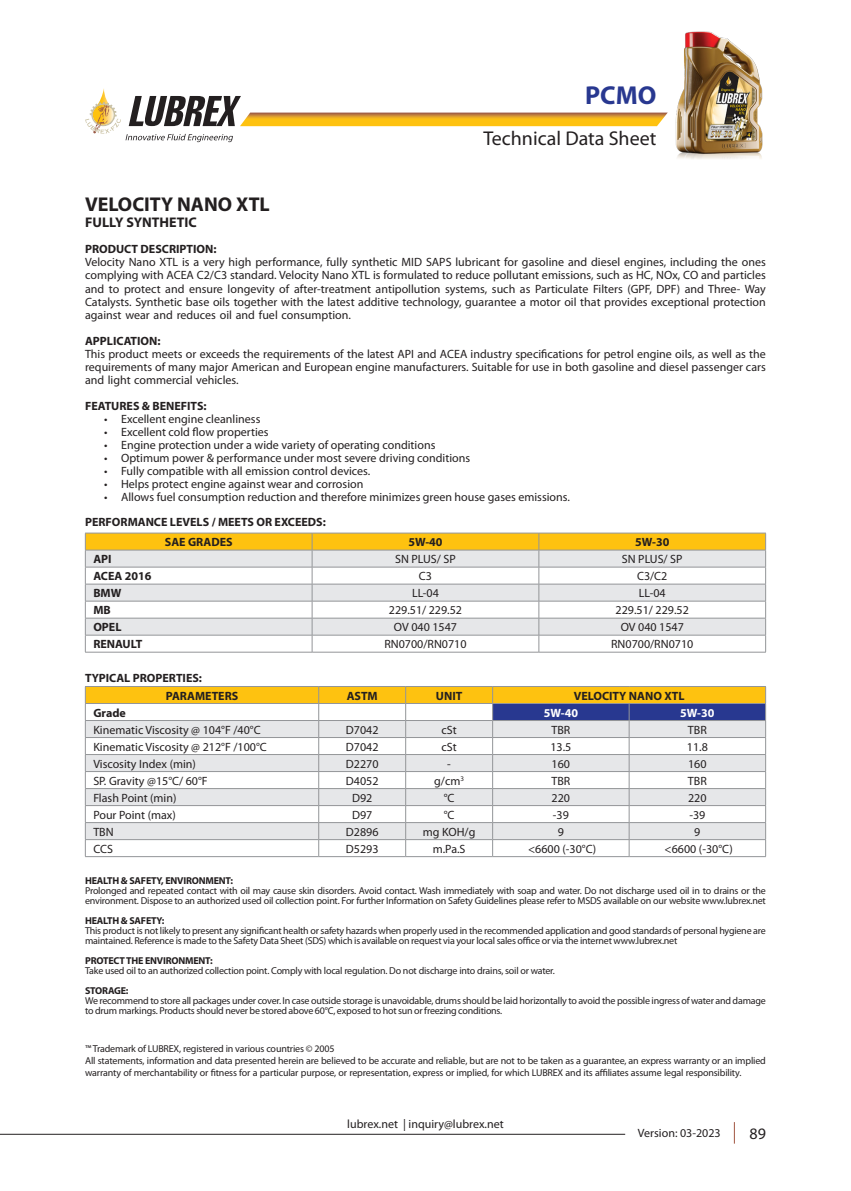
<style>
.page{position:relative;width:851px;height:1191px;background:#fff}
.page>*{position:absolute;margin:0;border:0;box-sizing:border-box;transform-origin:0 0}
.t1{font:700 26px "Myriad Pro";color:#283890}
.t2{font:20px "Myriad Pro";color:#231f20}
.t3{font:700 20px "Myriad Pro";color:#231f20}
.t4{font:16px "Myriad Pro";color:#231f20}
.t5{font:700 14px "Myriad Pro";color:#231f20}
.t6{font:12px/13px "Myriad Pro";color:#231f20;text-align:justify}
.t7{font:700 12px "Myriad Pro";color:#231f20}
.t8{font:700 12px "Myriad Pro";color:#fff}
.t9{font:10px/10px "Myriad Pro";letter-spacing:-.02em;color:#231f20}
.t10{font:700 10px "Myriad Pro";letter-spacing:-.02em;color:#231f20}
</style>
<div class="page">
<svg style="left:734px;top:1122px;width:1px;height:21px"></svg>
<hr style="left:0;top:1134px;width:625px;height:1px;background:#231f20">
<svg style="left:85px;top:88px;width:582px;height:54px"></svg>
<svg style="left:85px;top:533px;width:681px;height:119px"></svg>
<hr style="left:85px;top:652px;width:227px;height:1px;background:#939598">
<hr style="left:312px;top:652px;width:226px;height:1px;background:#939598">
<hr style="left:538px;top:652px;width:227px;height:1px;background:#939598">
<img style="left:675px;top:31px;width:88px;height:128px">
<svg style="left:85px;top:686px;width:681px;height:170px"></svg>
<hr style="left:85px;top:856px;width:234px;height:1px;background:#939598">
<hr style="left:319px;top:856px;width:86px;height:1px;background:#939598">
<hr style="left:405px;top:856px;width:87px;height:1px;background:#939598">
<hr style="left:492px;top:856px;width:137px;height:1px;background:#939598">
<hr style="left:629px;top:856px;width:136px;height:1px;background:#939598">
<h1 class="t1" style="left:585px;top:78px;width:73px">PCMO</h1>
<h2 class="t2" style="left:483px;top:126px;width:174px">Technical Data Sheet</h2>
<p class="t3" style="left:85px;top:191px;width:186px">VELOCITY NANO XTL</p>
<p class="t5" style="left:85px;top:214px;width:113px">FULLY SYNTHETIC</p>
<p class="t7" style="left:85px;top:242px;width:133px">PRODUCT DESCRIPTION:</p>
<p class="t6" style="left:85px;top:256px;width:682px">Velocity Nano XTL is a very high performance, fully synthetic MID SAPS lubricant for gasoline and diesel engines, including the ones complying with ACEA C2/C3 standard. Velocity Nano XTL is formulated to reduce pollutant emissions, such as HC, NOx, CO and particles and to protect and ensure longevity of after-treatment antipollution systems, such as Particulate Filters (GPF, DPF) and Three- Way Catalysts. Synthetic base oils together with the latest additive technology, guarantee a motor oil that provides exceptional protection against wear and reduces oil and fuel consumption.</p>
<p class="t7" style="left:85px;top:333px;width:77px">APPLICATION:</p>
<p class="t6" style="left:85px;top:347px;width:682px">This product meets or exceeds the requirements of the latest API and ACEA industry specifications for petrol engine oils, as well as the requirements of many major American and European engine manufacturers. Suitable for use in both gasoline and diesel passenger cars and light commercial vehicles.</p>
<p class="t7" style="left:85px;top:398px;width:123px">FEATURES &amp; BENEFITS:</p>
<p class="t6" style="left:104px;top:412px;width:158px">• Excellent engine cleanliness</p>
<p class="t6" style="left:104px;top:425px;width:166px">• Excellent cold flow properties</p>
<p class="t6" style="left:104px;top:438px;width:333px">• Engine protection under a wide variety of operating conditions</p>
<p class="t6" style="left:104px;top:451px;width:367px">• Optimum power &amp; performance under most severe driving conditions</p>
<p class="t6" style="left:104px;top:464px;width:268px">• Fully compatible with all emission control devices.</p>
<p class="t6" style="left:104px;top:477px;width:261px">• Helps protect engine against wear and corrosion</p>
<p class="t6" style="left:104px;top:490px;width:467px">• Allows fuel consumption reduction and therefore minimizes green house gases emissions.</p>
<p class="t7" style="left:85px;top:514px;width:242px">PERFORMANCE LEVELS / MEETS OR EXCEEDS:</p>
<p class="t7" style="left:165px;top:534px;width:69px">SAE GRADES</p>
<p class="t7" style="left:408px;top:534px;width:36px">5W-40</p>
<p class="t7" style="left:635px;top:534px;width:36px">5W-30</p>
<p class="t7" style="left:93px;top:551px;width:20px">API</p>
<p class="t6" style="left:395px;top:552px;width:62px">SN PLUS/ SP</p>
<p class="t6" style="left:621px;top:552px;width:62px">SN PLUS/ SP</p>
<p class="t7" style="left:93px;top:568px;width:60px">ACEA 2016</p>
<p class="t6" style="left:419px;top:569px;width:15px">C3</p>
<p class="t6" style="left:637px;top:569px;width:32px">C3/C2</p>
<p class="t7" style="left:93px;top:585px;width:30px">BMW</p>
<p class="t6" style="left:412px;top:586px;width:28px">LL-04</p>
<p class="t6" style="left:638px;top:586px;width:28px">LL-04</p>
<p class="t7" style="left:93px;top:602px;width:19px">MB</p>
<p class="t6" style="left:389px;top:603px;width:75px">229.51/ 229.52</p>
<p class="t6" style="left:615px;top:603px;width:75px">229.51/ 229.52</p>
<p class="t7" style="left:93px;top:619px;width:30px">OPEL</p>
<p class="t6" style="left:394px;top:620px;width:65px">OV 040 1547</p>
<p class="t6" style="left:620px;top:620px;width:65px">OV 040 1547</p>
<p class="t7" style="left:93px;top:636px;width:50px">RENAULT</p>
<p class="t6" style="left:384px;top:637px;width:84px">RN0700/RN0710</p>
<p class="t6" style="left:611px;top:637px;width:84px">RN0700/RN0710</p>
<p class="t7" style="left:85px;top:670px;width:118px">TYPICAL PROPERTIES:</p>
<p class="t7" style="left:166px;top:687px;width:74px">PARAMETERS</p>
<p class="t7" style="left:346px;top:687px;width:33px">ASTM</p>
<p class="t7" style="left:436px;top:687px;width:28px">UNIT</p>
<p class="t7" style="left:573px;top:687px;width:112px">VELOCITY NANO XTL</p>
<p class="t7" style="left:93px;top:704px;width:34px">Grade</p>
<p class="t8" style="left:543px;top:704px;width:36px">5W-40</p>
<p class="t8" style="left:680px;top:704px;width:36px">5W-30</p>
<p class="t6" style="left:93px;top:723px;width:169px">Kinematic Viscosity @ 104°F /40°C</p>
<p class="t6" style="left:346px;top:723px;width:34px">D7042</p>
<p class="t6" style="left:441px;top:723px;width:17px">cSt</p>
<p class="t6" style="left:551px;top:723px;width:20px">TBR</p>
<p class="t6" style="left:687px;top:723px;width:20px">TBR</p>
<p class="t6" style="left:93px;top:740px;width:175px">Kinematic Viscosity @ 212°F /100°C</p>
<p class="t6" style="left:346px;top:740px;width:34px">D7042</p>
<p class="t6" style="left:441px;top:740px;width:17px">cSt</p>
<p class="t6" style="left:550px;top:740px;width:22px">13.5</p>
<p class="t6" style="left:686px;top:740px;width:22px">11.8</p>
<p class="t6" style="left:93px;top:757px;width:104px">Viscosity Index (min)</p>
<p class="t6" style="left:346px;top:757px;width:34px">D2270</p>
<p class="t6" style="left:447px;top:757px;width:5px">-</p>
<p class="t6" style="left:551px;top:757px;width:20px">160</p>
<p class="t6" style="left:688px;top:757px;width:20px">160</p>
<p class="t6" style="left:93px;top:774px;width:116px">SP. Gravity @15°C/ 60°F</p>
<p class="t6" style="left:346px;top:774px;width:34px">D4052</p>
<p class="t6" style="left:434px;top:774px;width:31px">g/cm<sup>3</sup></p>
<p class="t6" style="left:551px;top:774px;width:20px">TBR</p>
<p class="t6" style="left:687px;top:774px;width:20px">TBR</p>
<p class="t6" style="left:93px;top:791px;width:85px">Flash Point (min)</p>
<p class="t6" style="left:352px;top:791px;width:22px">D92</p>
<p class="t6" style="left:443px;top:791px;width:12px">°C</p>
<p class="t6" style="left:551px;top:791px;width:20px">220</p>
<p class="t6" style="left:688px;top:791px;width:20px">220</p>
<p class="t6" style="left:93px;top:808px;width:84px">Pour Point (max)</p>
<p class="t6" style="left:352px;top:808px;width:22px">D97</p>
<p class="t6" style="left:443px;top:808px;width:12px">°C</p>
<p class="t6" style="left:552px;top:808px;width:17px">-39</p>
<p class="t6" style="left:689px;top:808px;width:17px">-39</p>
<p class="t6" style="left:93px;top:825px;width:22px">TBN</p>
<p class="t6" style="left:346px;top:825px;width:34px">D2896</p>
<p class="t6" style="left:423px;top:825px;width:54px">mg KOH/g</p>
<p class="t6" style="left:557px;top:825px;width:8px">9</p>
<p class="t6" style="left:694px;top:825px;width:8px">9</p>
<p class="t6" style="left:93px;top:842px;width:21px">CCS</p>
<p class="t6" style="left:346px;top:842px;width:34px">D5293</p>
<p class="t6" style="left:432px;top:842px;width:34px">m.Pa.S</p>
<p class="t6" style="left:528px;top:842px;width:70px">&lt;6600 (-30°C)</p>
<p class="t6" style="left:664px;top:842px;width:70px">&lt;6600 (-30°C)</p>
<p class="t10" style="left:85px;top:873px;width:149px">HEALTH &amp; SAFETY, ENVIRONMENT:</p>
<p class="t9" style="left:85px;top:885px;width:682px">Prolonged and repeated contact with oil may cause skin disorders. Avoid contact. Wash immediately with soap and water. Do not discharge used oil in to drains or the environment. Dispose to an authorized used oil collection point. For further Information on Safety Guidelines please refer to MSDS available on our website www.lubrex.net</p>
<p class="t10" style="left:85px;top:913px;width:81px">HEALTH &amp; SAFETY:</p>
<p class="t9" style="left:85px;top:925px;width:682px">This product is not likely to present any significant health or safety hazards when properly used in the recommended application and good standards of personal hygiene are maintained. Reference is made to the Safety Data Sheet (SDS) which is available on request via your local sales office or via the internet www.lubrex.net</p>
<p class="t10" style="left:85px;top:953px;width:129px">PROTECT THE ENVIRONMENT:</p>
<p class="t9" style="left:85px;top:965px;width:471px">Take used oil to an authorized collection point. Comply with local regulation. Do not discharge into drains, soil or water.</p>
<p class="t10" style="left:85px;top:983px;width:45px">STORAGE:</p>
<p class="t9" style="left:85px;top:995px;width:682px">We recommend to store all packages under cover. In case outside storage is unavoidable, drums should be laid horizontally to avoid the possible ingress of water and damage to drum markings. Products should never be stored above 60°C, exposed to hot sun or freezing conditions.</p>
<p class="t9" style="left:85px;top:1043px;width:251px">™ Trademark of LUBREX, registered in various countries © 2005</p>
<p class="t9" style="left:85px;top:1054px;width:682px;line-height:12px">All statements, information and data presented herein are believed to be accurate and reliable, but are not to be taken as a guarantee, an express warranty or an implied warranty of merchantability or fitness for a particular purpose, or representation, express or implied, for which LUBREX and its affiliates assume legal responsibility.</p>
<p class="t6" style="left:347px;top:1117px;width:158px">lubrex.net | inquiry@lubrex.net</p>
<p class="t6" style="left:638px;top:1126px;width:84px">Version: 03-2023</p>
<h3 class="t4" style="left:749px;top:1123px;width:18px">89</h3>
</div>
